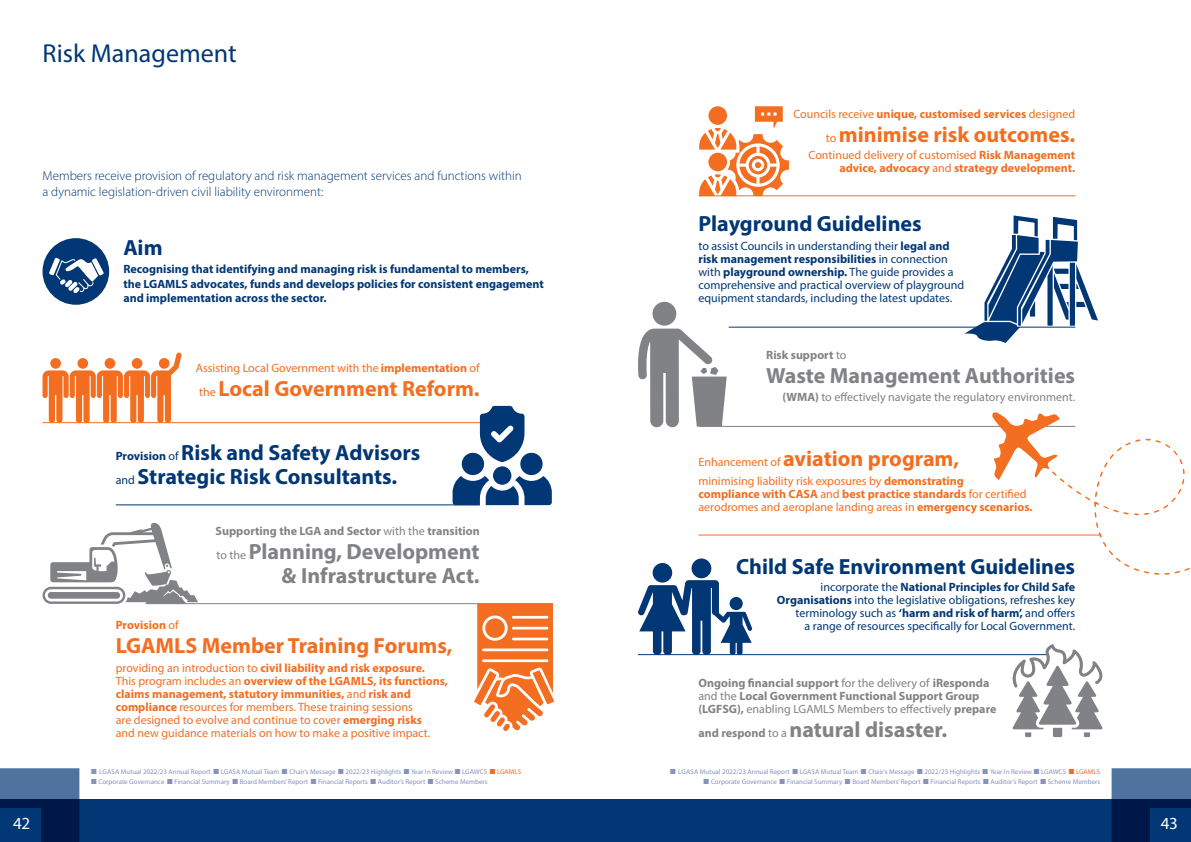
<style>
.page{position:relative;width:1191px;height:842px;background:#fff}
.page>*{position:absolute;margin:0;border:0;box-sizing:border-box;transform-origin:0 0}
.t1{font:26px "Myriad Pro";color:#013775}
.t2{font:700 22px/24px "Myriad Pro";color:#013775}
.t3{font:700 22px "Myriad Pro";color:#f36e21}
.t4{font:700 22px/24px "Myriad Pro";color:#808285;text-align:right}
.t5{font:17px "Myriad Pro";color:#fff}
.t6{font:300 13px/16px "Myriad Pro";color:#013775}
.t7{font:12px/13px "Myriad Pro";color:#f36e21}
.t8{font:12px/13px "Myriad Pro";color:#013775}
.t9{font:700 12px/13px "Myriad Pro";color:#808285}
.t10{font:700 12px/14.5px "Myriad Pro";color:#013775}
.t11{font:700 12px/13px "Myriad Pro";color:#f36e21;text-align:right}
.t12{font:12px "Myriad Pro";color:#808285}
.t13{font:7px "Myriad Pro";color:#8493bb}
.t14{font:7px "Myriad Pro";color:#f36e21}
.s1{font-weight:700}
.s2{font-weight:400;font-size:12px}
.s3{font-size:12px}
.s4{font-weight:400}
</style>
<div class="page">
<div style="left:595px;top:799px;width:596px;height:43px;background:#013775"></div>
<svg style="left:1111px;top:768px;width:80px;height:74px"></svg>
<div style="left:0;top:799px;width:595px;height:43px;background:#013775"></div>
<svg style="left:0;top:768px;width:79px;height:74px"></svg>
<div style="left:43px;top:238px;width:66px;height:67px;background:#013775;border-radius:50%"></div>
<svg style="left:49px;top:258px;width:55px;height:35px"></svg>
<hr style="left:116px;top:504px;width:363px;height:1px;background:#013775">
<hr style="left:148px;top:603px;width:405px;height:1px;background:#808285">
<svg style="left:474px;top:603px;width:80px;height:128px"></svg>
<div style="left:485px;top:618px;width:20px;height:20px;background:#f36e21;border-radius:50%"></div>
<hr style="left:43px;top:422px;width:450px;height:1px;background:#f36e21">
<svg style="left:43px;top:352px;width:139px;height:71px"></svg>
<div style="left:159px;top:358px;width:10px;height:11px;background:#f36e21;border-radius:50%"></div>
<svg style="left:43px;top:523px;width:155px;height:81px"></svg>
<div style="left:520px;top:453px;width:22px;height:22px;background:#013775;border-radius:50%"></div>
<div style="left:462px;top:453px;width:22px;height:22px;background:#013775;border-radius:50%"></div>
<svg style="left:480px;top:406px;width:44px;height:56px"></svg>
<svg style="left:452px;top:476px;width:100px;height:29px"></svg>
<div style="left:493px;top:466px;width:18px;height:19px;background:#013775;border-radius:50%"></div>
<div style="left:652px;top:563px;width:20px;height:20px;background:#013775;border-radius:50%"></div>
<div style="left:691px;top:558px;width:20px;height:20px;background:#013775;border-radius:50%"></div>
<svg style="left:637px;top:580px;width:115px;height:75px"></svg>
<hr style="left:638px;top:654px;width:408px;height:1px;background:#013775">
<hr style="left:698px;top:534px;width:402px;height:1px;background:#f36e21">
<hr style="left:729px;top:327px;width:346px;height:1px;background:#013775">
<hr style="left:698px;top:196px;width:377px;height:1px;background:#f36e21">
<hr style="left:699px;top:426px;width:376px;height:1px;background:#808285">
<svg style="left:699px;top:106px;width:90px;height:90px"></svg>
<svg style="left:992px;top:412px;width:197px;height:163px"></svg>
<svg style="left:964px;top:215px;width:134px;height:128px"></svg>
<svg style="left:1007px;top:644px;width:96px;height:93px"></svg>
<div style="left:652px;top:302px;width:24px;height:24px;background:#808285;border-radius:50%"></div>
<svg style="left:638px;top:329px;width:88px;height:98px"></svg>
<h1 class="t1" style="left:43px;top:37px;width:196px">Risk Management</h1>
<p class="t6" style="left:43px;top:167px;width:481px">Members receive provision of regulatory and risk management services and functions within a dynamic legislation-driven civil liability environment:</p>
<h2 class="t2" style="left:123px;top:235px;width:41px">Aim</h2>
<p class="t10" style="left:123px;top:262px;width:422px">Recognising that identifying and managing risk is fundamental to members, the LGAMLS advocates, funds and develops policies for consistent engagement and implementation across the sector.</p>
<p class="t7" style="left:196px;top:362px;width:285px">Assisting Local Government with the <span class="s1">implementation</span> of</p>
<h2 class="t3" style="left:199px;top:375px;width:282px"><span class="s2">the</span> Local Government Reform.</h2>
<h2 class="t2" style="left:116px;top:440px;width:306px"><span class="s3">Provision</span> <span class="s2">of</span> Risk and Safety Advisors <span class="s2">and</span> Strategic Risk Consultants.</h2>
<p class="t9" style="left:215px;top:524px;width:266px">Supporting the LGA and Sector <span class="s4">with the</span> transition</p>
<h2 class="t4" style="left:216px;top:538px;width:265px"><span class="s2">to the</span> Planning, Development &amp; Infrastructure Act.</h2>
<p class="t11" style="left:116px;top:618px;width:64px">Provision <span class="s4">of</span></p>
<h2 class="t3" style="left:116px;top:631px;width:338px">LGAMLS Member Training Forums,</h2>
<p class="t7" style="left:116px;top:661px;width:334px">providing an introduction to <span class="s1">civil liability and risk exposure.<br></span>This program includes an <span class="s1">overview of the LGAMLS, its functions, claims management, statutory immunities,</span> and <span class="s1">risk and compliance</span> resources for members. These training sessions<br>are designed to evolve and continue to cover <span class="s1">emerging risks<br></span>and new guidance materials on how to make a positive impact.</p>
<p class="t13" style="left:99px;top:767px;width:113px">LGASA Mutual 2022/23 Annual Report</p>
<p class="t13" style="left:221px;top:767px;width:60px">LGASA Mutual Team</p>
<p class="t13" style="left:289px;top:767px;width:48px">Chair’s Message</p>
<p class="t13" style="left:345px;top:767px;width:57px">2022/23 Highlights</p>
<p class="t13" style="left:411px;top:767px;width:43px">Year In Review</p>
<p class="t13" style="left:462px;top:767px;width:26px">LGAWCS</p>
<p class="t14" style="left:497px;top:767px;width:26px">LGAMLS</p>
<p class="t13" style="left:98px;top:777px;width:68px">Corporate Governance</p>
<p class="t13" style="left:174px;top:777px;width:57px">Financial Summary</p>
<p class="t13" style="left:240px;top:777px;width:70px">Board Members’ Report</p>
<p class="t13" style="left:318px;top:777px;width:51px">Financial Reports</p>
<p class="t13" style="left:378px;top:777px;width:49px">Auditor’s Report</p>
<p class="t13" style="left:435px;top:777px;width:54px">Scheme Members</p>
<p class="t11" style="left:793px;top:107px;width:283px"><span class="s4">Councils receive</span> unique, customised services <span class="s4">designed</span></p>
<h2 class="t3" style="left:826px;top:120px;width:251px"><span class="s2">to</span> minimise risk outcomes.</h2>
<p class="t11" style="left:808px;top:148px;width:268px"><span class="s4">Continued delivery of customised</span> Risk Management advice, advocacy <span class="s4">and</span> strategy development.</p>
<h2 class="t2" style="left:698px;top:211px;width:225px">Playground Guidelines</h2>
<p class="t8" style="left:698px;top:239px;width:267px">to assist Councils in understanding their <span class="s1">legal and risk management responsibilities</span> in connection with <span class="s1">playground ownership.</span> The guide provides a comprehensive and practical overview of playground equipment standards, including the latest updates.</p>
<p class="t9" style="left:766px;top:348px;width:82px">Risk support <span class="s4">to</span></p>
<h2 class="t4" style="left:766px;top:363px;width:310px">Waste Management Authorities</h2>
<p class="t12" style="left:782px;top:389px;width:294px"><span class="s1">(WMA)</span> to effectively navigate the regulatory environment.</p>
<h2 class="t3" style="left:698px;top:444px;width:262px"><span class="s2">Enhancement of</span> aviation program,</h2>
<p class="t7" style="left:698px;top:474px;width:336px">minimising liability risk exposures by <span class="s1">demonstrating<br>compliance with CASA</span> and <span class="s1">best practice standards</span> for certified aerodromes and aeroplane landing areas in <span class="s1">emergency scenarios.</span></p>
<h2 class="t2" style="left:736px;top:553px;width:340px">Child Safe Environment Guidelines</h2>
<p class="t8" style="left:777px;top:580px;width:300px;text-align:right">incorporate the <span class="s1">National Principles for Child Safe Organisations</span> into the legislative obligations, refreshes key terminology such as <span class="s1">‘harm and risk of harm’,</span> and offers<br>a range of resources specifically for Local Government.</p>
<p class="t9" style="left:698px;top:676px;width:299px">Ongoing financial support <span class="s4">for the delivery of</span> iResponda <span class="s4">and the</span> Local Government Functional Support Group (LGFSG), <span class="s4">enabling LGAMLS Members to effectively</span> prepare</p>
<h2 class="t4" style="left:698px;top:717px;width:250px"><span class="s3">and respond</span> <span class="s2">to a</span> natural disaster.</h2>
<p class="t13" style="left:678px;top:767px;width:113px">LGASA Mutual 2022/23 Annual Report</p>
<p class="t13" style="left:799px;top:767px;width:60px">LGASA Mutual Team</p>
<p class="t13" style="left:868px;top:767px;width:48px">Chair’s Message</p>
<p class="t13" style="left:924px;top:767px;width:57px">2022/23 Highlights</p>
<p class="t13" style="left:990px;top:767px;width:43px">Year In Review</p>
<p class="t13" style="left:1041px;top:767px;width:26px">LGAWCS</p>
<p class="t14" style="left:1076px;top:767px;width:26px">LGAMLS</p>
<p class="t13" style="left:711px;top:777px;width:68px">Corporate Governance</p>
<p class="t13" style="left:787px;top:777px;width:57px">Financial Summary</p>
<p class="t13" style="left:852px;top:777px;width:70px">Board Members’ Report</p>
<p class="t13" style="left:930px;top:777px;width:51px">Financial Reports</p>
<p class="t13" style="left:990px;top:777px;width:49px">Auditor’s Report</p>
<p class="t13" style="left:1047px;top:777px;width:54px">Scheme Members</p>
<h3 class="t5" style="left:13px;top:813px;width:19px">42</h3>
<h3 class="t5" style="left:1160px;top:813px;width:19px">43</h3>
</div>
